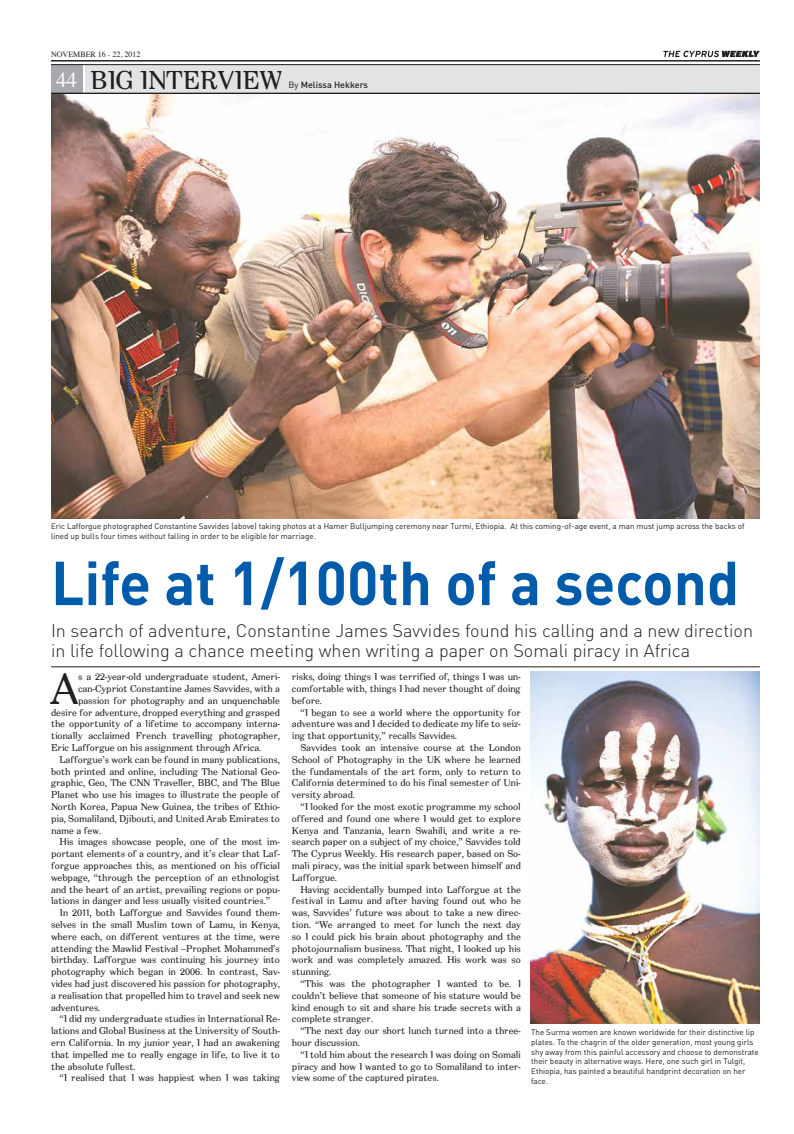
<style>
.page{position:relative;width:794px;height:1134px;background:#fff}
.page>*{position:absolute;margin:0;border:0;box-sizing:border-box;transform-origin:0 0}
.t1{font:700 61px "DIN Pro";color:#005baa;scale:.95 1}
.t2{font:42.2px "CF Sophia";color:#231f20}
.t3{font:25px "CF Sophia";color:#231f20}
.t4{font:21px "Times";color:#fff}
.t5{font:300 18px/20px "DIN Pro";color:#231f20}
.t6{font:9.5px/11.8px "CF Sophia";color:#231f20;text-align:justify}
.t7{font:500 9px "DIN Pro";color:#231f20}
.t8{font:8px/9.6px "DIN Pro";color:#231f20}
.t9{font:8px "Times";color:#231f20}
.s1{font-weight:400}
</style>
<div class="page">
<div style="left:51px;top:64px;width:31px;height:30px;background:#a7a9ac"></div>
<div style="left:85px;top:64px;width:675px;height:30px;background:#e2e3e4"></div>
<hr style="left:51px;top:60px;width:709px;height:2px;background:#231f20">
<hr style="left:51px;top:64px;width:709px;height:1px;background:#231f20">
<hr style="left:51px;top:93px;width:709px;height:1px;background:#231f20">
<svg style="left:663px;top:51px;width:97px;height:6px"></svg>
<img style="left:51px;top:95px;width:709px;height:424px">
<hr style="left:51px;top:666px;width:709px;height:1px;background:#231f20">
<img style="left:531px;top:672px;width:229px;height:351px">
<p class="t9" style="left:51px;top:47px;width:91px">NOVEMBER 16 - 22, 2012</p>
<h3 class="t4" style="left:56px;top:60px;width:22px">44</h3>
<h3 class="t3" style="left:90px;top:65px;width:193px">BIG INTERVIEW</h3>
<p class="t7" style="left:288px;top:78px;width:81px"><span class="s1">By</span> Melissa Hekkers</p>
<p class="t8" style="left:51px;top:521px;width:695px">Eric Lafforgue photographed Constantine Savvides (above) taking photos at a Hamer Bulljumping ceremony near Turmi, Ethiopia. At this coming-of-age event, a man must jump across the backs of lined up bulls four times without falling in order to be eligible for marriage.</p>
<h1 class="t1" style="left:51px;top:541px;width:726px">Life at 1/100th of a second</h1>
<h3 class="t5" style="left:51px;top:620px;width:703px">In search of adventure, Constantine James Savvides found his calling and a new direction in life following a chance meeting when writing a paper on Somali piracy in Africa</h3>
<h2 class="t2" style="left:51px;top:663px;width:28px">A</h2>
<p class="t6" style="left:78px;top:670px;width:203px">s a 22-year-old undergraduate student, Ameri-</p>
<p class="t6" style="left:78px;top:682px;width:203px">can-Cypriot Constantine James Savvides, with a</p>
<p class="t6" style="left:78px;top:694px;width:203px">passion for photography and an unquenchable</p>
<p class="t6" style="left:51px;top:706px;width:230px">desire for adventure, dropped everything and grasped</p>
<p class="t6" style="left:51px;top:718px;width:230px">the opportunity of a lifetime to accompany interna-</p>
<p class="t6" style="left:51px;top:729px;width:230px">tionally acclaimed French travelling photographer,</p>
<p class="t6" style="left:51px;top:741px;width:212px">Eric Lafforgue on his assignment through Africa.</p>
<p class="t6" style="left:60px;top:753px;width:222px">Lafforgue’s work can be found in many publications,</p>
<p class="t6" style="left:51px;top:765px;width:230px">both printed and online, including The National Geo-</p>
<p class="t6" style="left:51px;top:777px;width:230px">graphic, Geo, The CNN Traveller, BBC, and The Blue</p>
<p class="t6" style="left:51px;top:788px;width:230px">Planet who use his images to illustrate the people of</p>
<p class="t6" style="left:51px;top:800px;width:230px">North Korea, Papua New Guinea, the tribes of Ethio-</p>
<p class="t6" style="left:51px;top:812px;width:230px">pia, Somaliland, Djibouti, and United Arab Emirates to</p>
<p class="t6" style="left:51px;top:824px;width:52px">name a few.</p>
<p class="t6" style="left:60px;top:836px;width:222px">His images showcase people, one of the most im-</p>
<p class="t6" style="left:51px;top:847px;width:230px">portant elements of a country, and it’s clear that Laf-</p>
<p class="t6" style="left:51px;top:859px;width:230px">forgue approaches this, as mentioned on his official</p>
<p class="t6" style="left:51px;top:871px;width:230px">webpage, “through the perception of an ethnologist</p>
<p class="t6" style="left:51px;top:883px;width:230px">and the heart of an artist, prevailing regions or popu-</p>
<p class="t6" style="left:51px;top:895px;width:220px">lations in danger and less usually visited countries.”</p>
<p class="t6" style="left:60px;top:906px;width:222px">In 2011, both Lafforgue and Savvides found them-</p>
<p class="t6" style="left:51px;top:918px;width:230px">selves in the small Muslim town of Lamu, in Kenya,</p>
<p class="t6" style="left:51px;top:930px;width:230px">where each, on different ventures at the time, were</p>
<p class="t6" style="left:51px;top:942px;width:230px">attending the Mawlid Festival –Prophet Mohammed’s</p>
<p class="t6" style="left:51px;top:954px;width:230px">birthday. Lafforgue was continuing his journey into</p>
<p class="t6" style="left:51px;top:965px;width:230px">photography which began in 2006. In contrast, Sav-</p>
<p class="t6" style="left:51px;top:977px;width:230px">vides had just discovered his passion for photography,</p>
<p class="t6" style="left:51px;top:989px;width:230px">a realisation that propelled him to travel and seek new</p>
<p class="t6" style="left:51px;top:1001px;width:51px">adventures.</p>
<p class="t6" style="left:60px;top:1013px;width:222px">“I did my undergraduate studies in International Re-</p>
<p class="t6" style="left:51px;top:1024px;width:230px">lations and Global Business at the University of South-</p>
<p class="t6" style="left:51px;top:1036px;width:230px">ern California. In my junior year, I had an awakening</p>
<p class="t6" style="left:51px;top:1048px;width:230px">that impelled me to really engage in life, to live it to</p>
<p class="t6" style="left:51px;top:1060px;width:86px">the absolute fullest.</p>
<p class="t6" style="left:60px;top:1072px;width:222px">“I realised that I was happiest when I was taking</p>
<p class="t6" style="left:292px;top:670px;width:230px">risks, doing things I was terrified of, things I was un&shy;comfortable with, things I had never thought of doing before.</p>
<p class="t6" style="left:292px;top:706px;width:230px;text-indent:9px">“I began to see a world where the opportunity for adventure was and I decided to dedicate my life to seiz&shy;ing that opportunity,” recalls Savvides.</p>
<p class="t6" style="left:292px;top:741px;width:230px;text-indent:9px">Savvides took an intensive course at the London School of Photography in the UK where he learned the fundamentals of the art form, only to return to California determined to do his final semester of Uni&shy;versity abroad.</p>
<p class="t6" style="left:292px;top:800px;width:230px;text-indent:9px">“I looked for the most exotic programme my school offered and found one where I would get to explore Kenya and Tanzania, learn Swahili, and write a re&shy;search paper on a subject of my choice,” Savvides told The Cyprus Weekly. His research paper, based on So&shy;mali piracy, was the initial spark between himself and Lafforgue.</p>
<p class="t6" style="left:292px;top:883px;width:230px;text-indent:9px">Having accidentally bumped into Lafforgue at the festival in Lamu and after having found out who he was, Savvides’ future was about to take a new direc&shy;tion. “We arranged to meet for lunch the next day so I could pick his brain about photography and the photojournalism business. That night, I looked up his work and was completely amazed. His work was so stunning.</p>
<p class="t6" style="left:292px;top:977px;width:230px;text-indent:9px">“This was the photographer I wanted to be. I couldn’t believe that someone of his stature would be kind enough to sit and share his trade secrets with a complete stranger.</p>
<p class="t6" style="left:292px;top:1024px;width:230px;text-indent:9px">“The next day our short lunch turned into a three&shy;hour discussion.</p>
<p class="t6" style="left:292px;top:1048px;width:230px;text-indent:9px">“I told him about the research I was doing on Somali piracy and how I wanted to go to Somaliland to inter&shy;view some of the captured pirates.</p>
<p class="t8" style="left:531px;top:1027px;width:229px">The Surma women are known worldwide for their distinctive lip plates. To the chagrin of the older generation, most young girls shy away from this painful accessory and choose to demonstrate their beauty in alternative ways. Here, one such girl in Tulgit, Ethiopia, has painted a beautiful handprint decoration on her face.</p>
</div>
